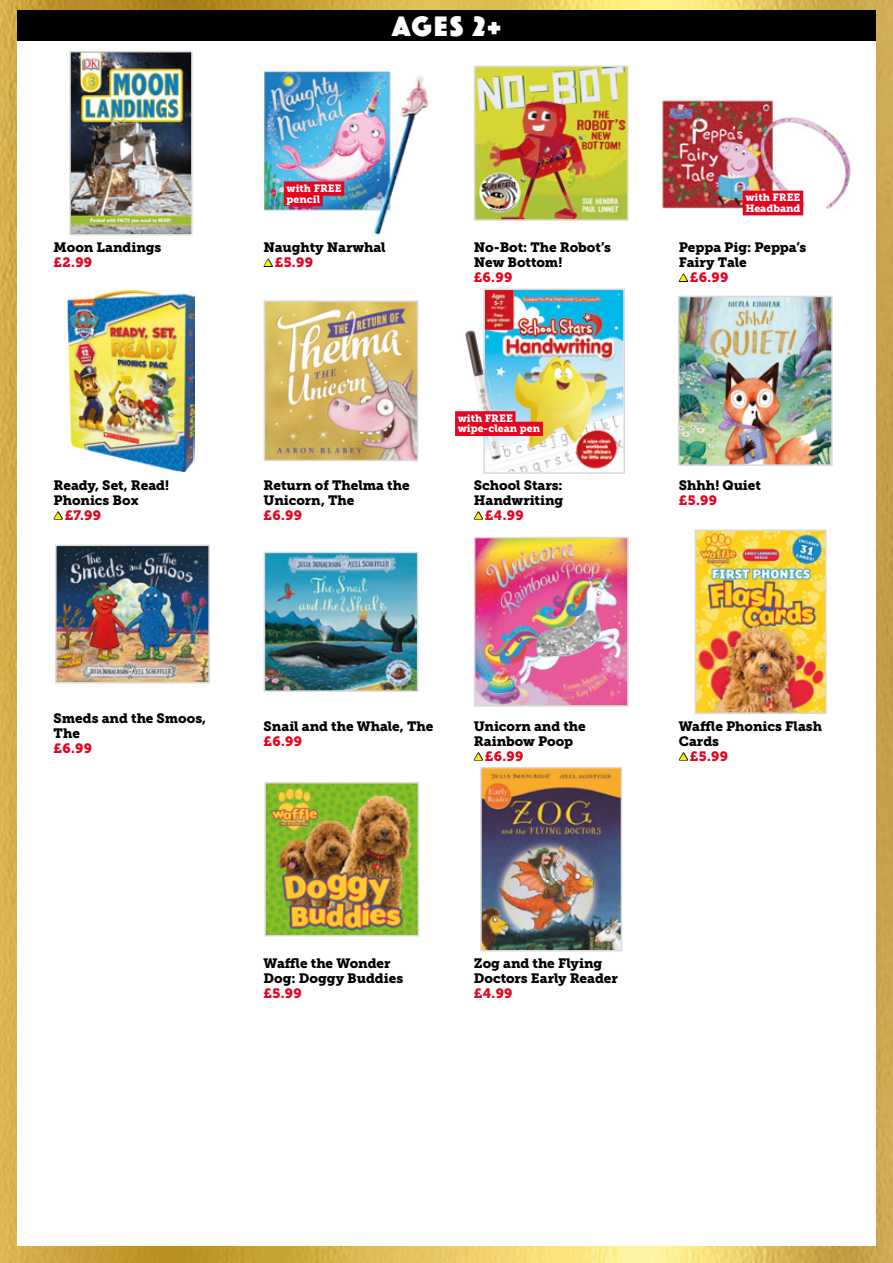
<style>
.page{position:relative;width:893px;height:1263px;background:#fff}
.page>*{position:absolute;margin:0;border:0;box-sizing:border-box;transform-origin:0 0}
.t1{font:29.25px "Phosphate Solid";color:#fff}
.t2{font:13.5px/15px "Museo Slab 900";letter-spacing:-.005em;color:#000}
.t3{font:13.5px "Museo Slab 900";letter-spacing:.02em;color:#e40521}
.t4{font:10.5px/10.5px "Museo Slab 900";color:#fff}
</style>
<div class="page">
<img style="left:0;top:0;width:893px;height:1263px">
<div style="left:659px;top:36px;width:193px;height:231px;background:#fff"></div>
<img style="left:659px;top:100px;width:192px;height:116px">
<img style="left:224px;top:51px;width:234px;height:206px">
<div style="left:17px;top:11px;width:859px;height:30px;background:#000"></div>
<img style="left:54px;top:544px;width:157px;height:140px">
<img style="left:483px;top:288px;width:142px;height:186px">
<div style="left:55px;top:290px;width:152px;height:182px;background:#fff"></div>
<img style="left:68px;top:290px;width:126px;height:182px">
<img style="left:263px;top:300px;width:156px;height:162px">
<img style="left:677px;top:295px;width:156px;height:172px">
<img style="left:479px;top:766px;width:144px;height:186px">
<img style="left:694px;top:529px;width:133px;height:186px">
<img style="left:263px;top:551px;width:156px;height:142px">
<img style="left:473px;top:536px;width:156px;height:171px">
<img style="left:264px;top:781px;width:156px;height:156px">
<img style="left:69px;top:50px;width:124px;height:186px">
<img style="left:473px;top:65px;width:156px;height:156px">
<div style="left:284px;top:181px;width:60px;height:15px;background:#e40521"></div>
<div style="left:284px;top:192px;width:39px;height:14px;background:#e40521"></div>
<div style="left:743px;top:191px;width:60px;height:14px;background:#e40521"></div>
<div style="left:743px;top:201px;width:60px;height:14px;background:#e40521"></div>
<img style="left:462px;top:326px;width:21px;height:85px">
<img style="left:485px;top:365px;width:20px;height:96px">
<img style="left:483px;top:358px;width:2px;height:79px">
<div style="left:455px;top:411px;width:61px;height:14px;background:#e40521"></div>
<div style="left:455px;top:422px;width:88px;height:14px;background:#e40521"></div>
<svg style="left:54px;top:512px;width:8px;height:7px"></svg>
<svg style="left:474px;top:512px;width:8px;height:7px"></svg>
<svg style="left:474px;top:753px;width:8px;height:7px"></svg>
<svg style="left:679px;top:753px;width:8px;height:7px"></svg>
<svg style="left:264px;top:259px;width:8px;height:7px"></svg>
<svg style="left:679px;top:274px;width:8px;height:7px"></svg>
<p class="t2" style="left:54px;top:240px;width:109px">Moon Landings</p>
<p class="t3" style="left:54px;top:254px;width:40px">£2.99</p>
<p class="t2" style="left:54px;top:477px;width:117px">Ready, Set, Read!<br>Phonics Box</p>
<p class="t3" style="left:65px;top:507px;width:38px">£7.99</p>
<h1 class="t1" style="left:392px;top:5px;width:110px">AGES 2+</h1>
<p class="t4" style="left:287px;top:183px;width:57px">with FREE pencil</p>
<p class="t4" style="left:745px;top:192px;width:57px">with FREE<br>Headband</p>
<p class="t2" style="left:264px;top:240px;width:124px">Naughty Narwhal</p>
<p class="t3" style="left:275px;top:254px;width:40px">£5.99</p>
<p class="t2" style="left:474px;top:240px;width:139px">No-Bot: The Robot’s<br>New Bottom!</p>
<p class="t3" style="left:474px;top:269px;width:40px">£6.99</p>
<p class="t2" style="left:264px;top:477px;width:147px">Return of Thelma the<br>Unicorn, The</p>
<p class="t3" style="left:264px;top:507px;width:40px">£6.99</p>
<p class="t4" style="left:458px;top:413px;width:84px">with FREE wipe-clean pen</p>
<p class="t2" style="left:474px;top:477px;width:91px">School Stars:<br>Handwriting</p>
<p class="t3" style="left:485px;top:507px;width:40px">£4.99</p>
<p class="t2" style="left:679px;top:240px;width:129px">Peppa Pig: Peppa’s<br>Fairy Tale</p>
<p class="t3" style="left:690px;top:269px;width:40px">£6.99</p>
<p class="t2" style="left:679px;top:477px;width:84px">Shhh! Quiet</p>
<p class="t3" style="left:679px;top:492px;width:40px">£5.99</p>
<p class="t2" style="left:54px;top:711px;width:154px">Smeds and the Smoos,<br>The</p>
<p class="t3" style="left:54px;top:740px;width:40px">£6.99</p>
<p class="t2" style="left:264px;top:718px;width:171px">Snail and the Whale, The</p>
<p class="t3" style="left:264px;top:733px;width:40px">£6.99</p>
<p class="t2" style="left:474px;top:718px;width:114px">Unicorn and the<br>Rainbow Poop</p>
<p class="t3" style="left:485px;top:748px;width:40px">£6.99</p>
<p class="t2" style="left:679px;top:718px;width:145px">Waffle Phonics Flash<br>Cards</p>
<p class="t3" style="left:690px;top:748px;width:40px">£5.99</p>
<p class="t2" style="left:264px;top:956px;width:141px">Waffle the Wonder<br>Dog: Doggy Buddies</p>
<p class="t3" style="left:264px;top:985px;width:40px">£5.99</p>
<p class="t2" style="left:474px;top:956px;width:145px">Zog and the Flying<br>Doctors Early Reader</p>
<p class="t3" style="left:474px;top:985px;width:40px">£4.99</p>
</div>
